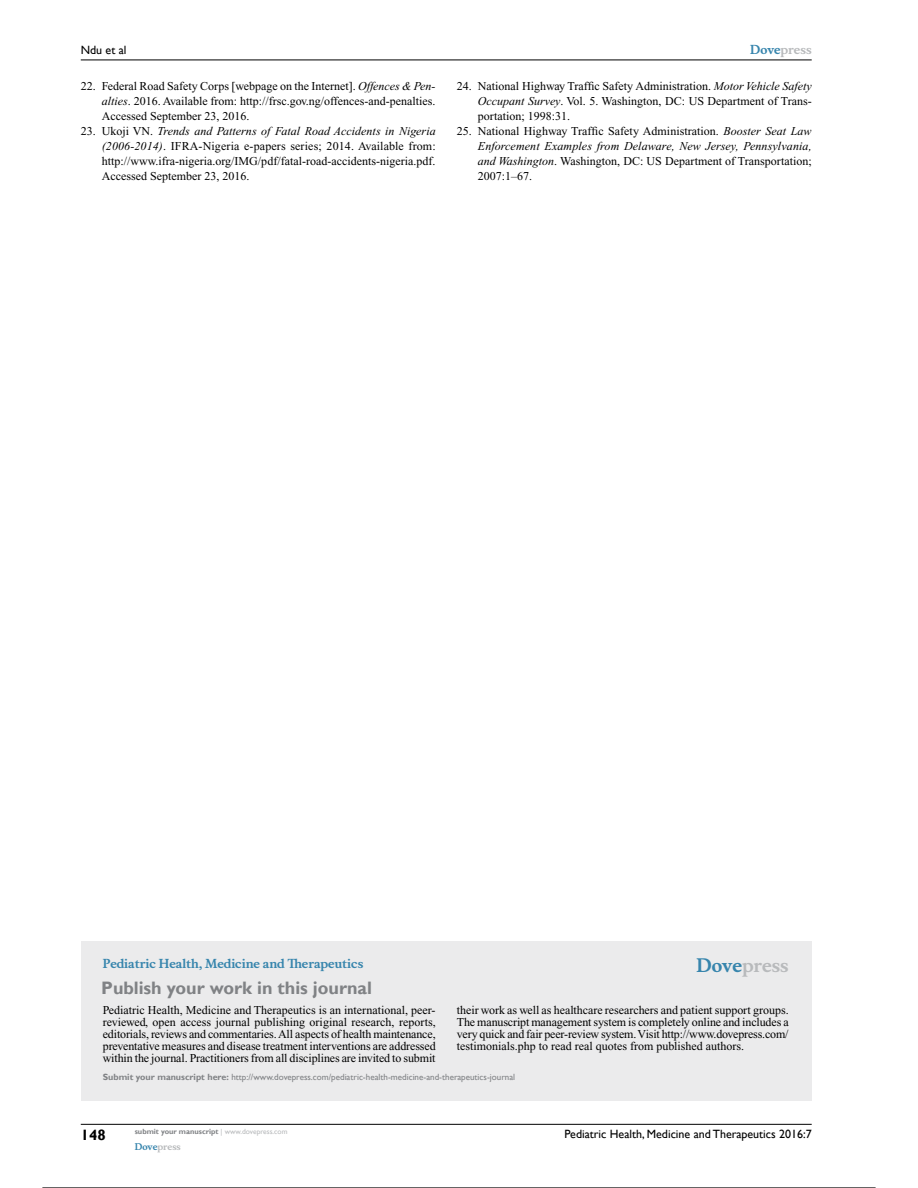
<style>
.page{position:relative;width:918px;height:1188px;background:#fff}
.page>*{position:absolute;margin:0;border:0;box-sizing:border-box;transform-origin:0 0}
.t1{font:700 18px "Gill Sans";color:#808285}
.t2{font:700 18px "Musee";color:#b8babc}
.t3{font:700 15px "Gill Sans";color:#000}
.t4{font:12px/15px "Times New Roman";color:#000;text-align:justify}
.t5{font:12px "Gill Sans";color:#000}
.t6{font:700 12px "Musee";color:#3785ad}
.t7{font:700 12px "Musee";color:#b8babc}
.t8{font:9px "Gill Sans";color:#808285}
.t9{font:700 9px "Musee";color:#b8babc}
.t10{font:700 7.5px "Gill Sans";color:#808285}
.s1{font-style:italic}
.s2{color:#3785ad}
.s3{font-weight:700}
.s4{font-weight:400;color:#b8babc}
</style>
<div class="page">
<div style="left:81px;top:941px;width:731px;height:159px;background:#ebebec"></div>
<hr style="left:81px;top:1124px;width:731px;height:1px;background:#000">
<hr style="left:81px;top:60px;width:731px;height:1px;background:#000">
<hr style="left:43px;top:1187px;width:832px;height:1px;background:#000">
<p class="t5" style="left:81px;top:43px;width:47px">Ndu et al</p>
<p class="t4" style="left:102px;top:79px;width:335px;text-indent:-21px">22. Federal Road Safety Corps [webpage on the Internet]. <span class="s1">Offences &amp; Pen&shy;alties</span>. 2016. Available from: http://frsc.gov.ng/offences-and-penalties.<br>Accessed September 23, 2016.</p>
<p class="t4" style="left:102px;top:124px;width:335px;text-indent:-21px">23. Ukoji VN. <span class="s1">Trends and Patterns of Fatal Road Accidents in Nigeria (2006-2014)</span>. IFRA-Nigeria e-papers series; 2014. Available from: http://www.ifra-nigeria.org/IMG/pdf/fatal-road-accidents-nigeria.pdf.<br>Accessed September 23, 2016.</p>
<p class="t7" style="left:750px;top:43px;width:63px"><span class="s2">Dove</span>press</p>
<p class="t4" style="left:478px;top:79px;width:335px;text-indent:-21px">24. National Highway Traffic Safety Administration. <span class="s1">Motor Vehicle Safety Occupant Survey</span>. Vol. 5. Washington, DC: US Department of Trans&shy;portation; 1998:31.</p>
<p class="t4" style="left:478px;top:124px;width:335px;text-indent:-21px">25. National Highway Traffic Safety Administration. <span class="s1">Booster Seat Law Enforcement Examples from Delaware, New Jersey, Pennsylvania, and Washington</span>. Washington, DC: US Department of Transportation; 2007:1–67.</p>
<p class="t6" style="left:103px;top:956px;width:262px">Pediatric Health, Medicine and Therapeutics</p>
<h1 class="t1" style="left:101px;top:977px;width:272px">Publish your work in this journal</h1>
<h1 class="t2" style="left:697px;top:955px;width:94px"><span class="s2">Dove</span>press</h1>
<p class="t4" style="left:103px;top:1004px;width:335px;line-height:12px">Pediatric Health, Medicine and Therapeutics is an international, peer&shy;reviewed, open access journal publishing original research, reports, editorials, reviews and commentaries. All aspects of health maintenance, preventative measures and disease treatment interventions are addressed within the journal. Practitioners from all disciplines are invited to submit</p>
<p class="t4" style="left:457px;top:1004px;width:333px;line-height:12px">their work as well as healthcare researchers and patient support groups.<br>The manuscript management system is completely online and includes a very quick and fair peer-review system. Visit http://www.dovepress.com/ testimonials.php to read real quotes from published authors.</p>
<p class="t8" style="left:103px;top:1072px;width:414px"><span class="s3">Submit your manuscript here:</span> http://www.dovepress.com/pediatric-health-medicine-and-therapeutics-journal</p>
<p class="t3" style="left:81px;top:1126px;width:26px">148</p>
<p class="t10" style="left:135px;top:1127px;width:154px">submit your manuscript <span class="s4">| www.dovepress.com</span></p>
<p class="t9" style="left:135px;top:1141px;width:48px"><span class="s2">Dove</span>press</p>
<p class="t5" style="left:564px;top:1127px;width:249px">Pediatric Health, Medicine and Therapeutics 2016:7</p>
</div>
